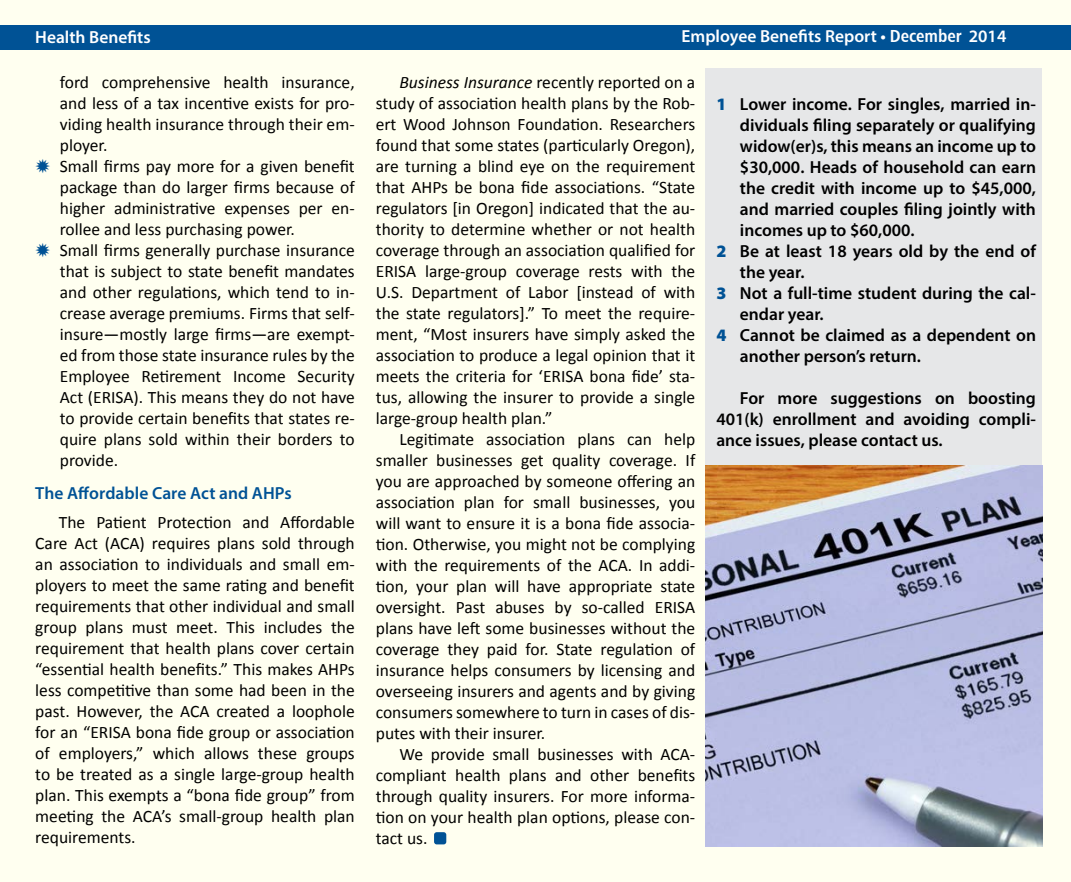
<style>
.page{position:relative;width:1071px;height:882px;background:#fff}
.page>*{position:absolute;margin:0;border:0;box-sizing:border-box;transform-origin:0 0}
.t1{font:17.5px/21px "Calibri";color:#000;text-align:justify}
.t2{font:600 17.5px/21px "Myriad Pro";color:#000;text-align:justify}
.t3{font:600 17.5px "Myriad Pro";color:#fff}
.t4{font:600 17.5px "Myriad Pro";color:#005295}
.s1{font-family:"Humanist 777 BT Bold Condensed B";font-weight:400}
.s2{font-style:italic}
.s3{font-weight:900;color:#005295}
</style>
<div class="page">
<div style="left:1px;top:1px;width:1070px;height:881px;background:#fffff0"></div>
<div style="left:0;top:25px;width:1071px;height:24px;background:#005295"></div>
<div style="left:706px;top:68px;width:336px;height:397px;background:#e6e7e8"></div>
<img style="left:706px;top:466px;width:336px;height:381px">
<div style="left:434px;top:832px;width:12px;height:12px;background:#005295;border-radius:3px"></div>
<p class="t3" style="left:35px;top:26px;width:117px">Health Benefits</p>
<p class="t3" style="left:682px;top:25px;width:326px">Employee Benefits Report • <span class="s1">December</span> 2014</p>
<p class="t1" style="left:60px;top:71px;width:297px;text-align:left">ford comprehensive health insurance, and less of a tax incentive exists for pro&shy;viding health insurance through their em&shy;ployer.<br>Small firms pay more for a given benefit package than do larger firms because of higher administrative expenses per en&shy;rollee and less purchasing power.<br>Small firms generally purchase insurance that is subject to state benefit mandates and other regulations, which tend to in&shy;crease average premiums. Firms that self&shy;insure—mostly large firms—are exempt&shy;ed from those state insurance rules by the Employee Retirement Income Security Act (ERISA). This means they do not have to provide certain benefits that states re&shy;quire plans sold within their borders to provide.</p>
<p class="t4" style="left:35px;top:482px;width:258px">The Affordable Care Act and AHPs</p>
<p class="t1" style="left:35px;top:512px;width:321px;text-indent:24px">The Patient Protection and Affordable Care Act (ACA) requires plans sold through an association to individuals and small em&shy;ployers to meet the same rating and benefit requirements that other individual and small group plans must meet. This includes the requirement that health plans cover certain “essential health benefits.” This makes AHPs less competitive than some had been in the past. However, the ACA created a loophole for an “ERISA bona fide group or association of employers,” which allows these groups to be treated as a single large-group health plan. This exempts a “bona fide group” from meeting the ACA’s small-group health plan requirements.</p>
<p class="t1" style="left:376px;top:71px;width:321px;text-indent:24px"><span class="s2">Business Insurance</span> recently reported on a study of association health plans by the Rob&shy;ert Wood Johnson Foundation. Researchers found that some states (particularly Oregon), are turning a blind eye on the requirement that AHPs be bona fide associations. “State regulators [in Oregon] indicated that the au&shy;thority to determine whether or not health coverage through an association qualified for ERISA large-group coverage rests with the U.S. Department of Labor [instead of with the state regulators].” To meet the require&shy;ment, “Most insurers have simply asked the association to produce a legal opinion that it meets the criteria for ‘ERISA bona fide’ sta&shy;tus, allowing the insurer to provide a single large-group health plan.”</p>
<p class="t1" style="left:376px;top:428px;width:321px;text-indent:24px">Legitimate association plans can help smaller businesses get quality coverage. If you are approached by someone offering an association plan for small businesses, you will want to ensure it is a bona fide associa&shy;tion. Otherwise, you might not be complying with the requirements of the ACA. In addi&shy;tion, your plan will have appropriate state oversight. Past abuses by so-called ERISA plans have left some businesses without the coverage they paid for. State regulation of insurance helps consumers by licensing and overseeing insurers and agents and by giving consumers somewhere to turn in cases of dis&shy;putes with their insurer.</p>
<p class="t1" style="left:376px;top:743px;width:321px;text-indent:24px">We provide small businesses with ACA&shy;compliant health plans and other benefits through quality insurers. For more informa&shy;tion on your health plan options, please con&shy;tact us.</p>
<p class="t2" style="left:716px;top:93px;width:321px"><span class="s3">1</span> Lower income. For singles, married in-</p>
<p class="t2" style="left:740px;top:114px;width:298px">dividuals filing separately or qualifying</p>
<p class="t2" style="left:740px;top:135px;width:298px">widow(er)s, this means an income up to</p>
<p class="t2" style="left:740px;top:156px;width:298px">$30,000. Heads of household can earn</p>
<p class="t2" style="left:740px;top:177px;width:298px">the credit with income up to $45,000,</p>
<p class="t2" style="left:740px;top:198px;width:298px">and married couples filing jointly with</p>
<p class="t2" style="left:740px;top:219px;width:176px">incomes up to $60,000.</p>
<p class="t2" style="left:716px;top:240px;width:321px"><span class="s3">2</span> Be at least 18 years old by the end of</p>
<p class="t2" style="left:740px;top:261px;width:66px">the year.</p>
<p class="t2" style="left:716px;top:282px;width:321px"><span class="s3">3</span> Not a full-time student during the cal-</p>
<p class="t2" style="left:740px;top:303px;width:85px">endar year.</p>
<p class="t2" style="left:716px;top:324px;width:321px"><span class="s3">4</span> Cannot be claimed as a dependent on</p>
<p class="t2" style="left:740px;top:345px;width:183px">another person’s return.</p>
<p class="t2" style="left:716px;top:387px;width:321px;text-indent:24px">For more suggestions on boosting 401(k) enrollment and avoiding compli&shy;ance issues, please contact us.</p>
</div>
